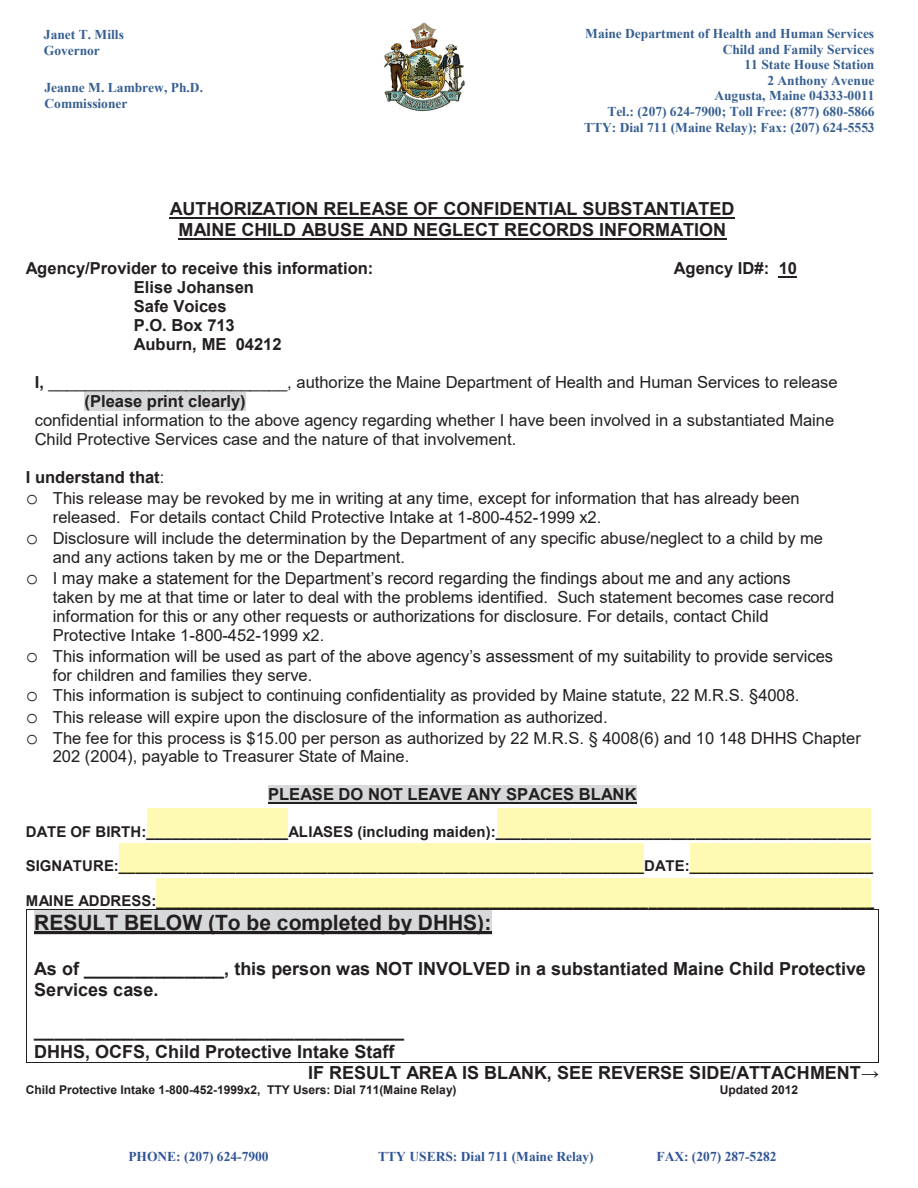
<style>
.page{position:relative;width:918px;height:1188px;background:#fff}
.page>*{position:absolute;margin:0;border:0;box-sizing:border-box;transform-origin:0 0}
.t1{font:700 21px "Arial";letter-spacing:-.005em;color:#231f20}
.t2{font:700 18px/20.7px "Arial";color:#231f20;text-align:center}
.t3{font:16.5px/21px "Arial";color:#231f20}
.t4{font:700 16.5px/19px "Arial";color:#231f20}
.t5{font:700 15px "Arial";color:#231f20}
.t6{font:700 13.5px/15.6px "Times New Roman";color:#365f91}
.t7{font:700 13.5px "Times New Roman";color:#2f5496}
.t8{font:700 12px "Arial";letter-spacing:-.005em;color:#231f20}
.s1{font-weight:700}
.s2{font-family:"Courier New";font-size:21px}
</style>
<div class="page">
<img style="left:384px;top:21px;width:81px;height:90px">
<hr style="left:170px;top:217px;width:565px;height:2px;background:#231f20">
<hr style="left:178px;top:238px;width:548px;height:2px;background:#231f20">
<svg style="left:779px;top:276px;width:18px;height:1px"></svg>
<div style="left:84px;top:392px;width:162px;height:19px;background:#d7d8da"></div>
<div style="left:268px;top:785px;width:369px;height:19px;background:#d7d8da"></div>
<hr style="left:268px;top:802px;width:369px;height:2px;background:#231f20">
<div style="left:34px;top:910px;width:458px;height:24px;background:#d7d8da"></div>
<hr style="left:34px;top:932px;width:458px;height:2px;background:#231f20">
<hr style="left:26px;top:909px;width:852px;height:1px;background:#231f20">
<hr style="left:26px;top:910px;width:1px;height:152px;background:#231f20">
<hr style="left:26px;top:1062px;width:852px;height:1px;background:#231f20">
<hr style="left:878px;top:910px;width:1px;height:152px;background:#231f20">
<div style="left:147px;top:809px;width:140px;height:29px;background:#fffab3"></div>
<div style="left:119px;top:844px;width:525px;height:29px;background:#fffab3"></div>
<div style="left:157px;top:879px;width:714px;height:29px;background:#fffab3"></div>
<div style="left:690px;top:844px;width:181px;height:29px;background:#fffab3"></div>
<div style="left:497px;top:809px;width:374px;height:29px;background:#fffab3"></div>
<p class="t6" style="left:44px;top:26px;width:82px">Janet T. Mills<br>Governor</p>
<p class="t6" style="left:44px;top:79px;width:160px">Jeanne M. Lambrew, Ph.D.<br>Commissioner</p>
<p class="t6" style="left:584px;top:25px;width:292px;text-align:right">Maine Department of Health and Human Services Child and Family Services<br>11 State House Station<br>2 Anthony Avenue<br>Augusta, Maine 04333-0011<br>Tel.: (207) 624-7900; Toll Free: (877) 680-5866<br>TTY: Dial 711 (Maine Relay); Fax: (207) 624-5553</p>
<p class="t2" style="left:170px;top:199px;width:566px">AUTHORIZATION RELEASE OF CONFIDENTIAL SUBSTANTIATED<br>MAINE CHILD ABUSE AND NEGLECT RECORDS INFORMATION</p>
<p class="t4" style="left:26px;top:259px;width:349px">Agency/Provider to receive this information:</p>
<p class="t4" style="left:674px;top:259px;width:125px">Agency ID#: 10</p>
<p class="t4" style="left:134px;top:278px;width:149px">Elise Johansen<br>Safe Voices<br>P.O. Box 713<br>Auburn, ME 04212</p>
<p class="t3" style="left:35px;top:371px;width:805px"><span class="s1">I,</span> __________________________, authorize the Maine Department of Health and Human Services to release</p>
<p class="t4" style="left:84px;top:392px;width:163px">(Please print clearly)</p>
<p class="t3" style="left:35px;top:409px;width:801px">confidential information to the above agency regarding whether I have been involved in a substantiated Maine</p>
<p class="t3" style="left:35px;top:429px;width:483px">Child Protective Services case and the nature of that involvement.</p>
<p class="t3" style="left:26px;top:466px;width:776px"><span class="s1">I understand that</span>:<br><span class="s2">o</span> This release may be revoked by me in writing at any time, except for information that has already been</p>
<p class="t3" style="left:26px;top:506px;width:799px;text-indent:27px">released. For details contact Child Protective Intake at 1-800-452-1999 x2.<br><span class="s2">o</span> Disclosure will include the determination by the Department of any specific abuse/neglect to a child by me</p>
<p class="t3" style="left:26px;top:546px;width:766px;text-indent:27px">and any actions taken by me or the Department.<br><span class="s2">o</span> I may make a statement for the Department’s record regarding the findings about me and any actions</p>
<p class="t3" style="left:53px;top:587px;width:783px;line-height:19px">taken by me at that time or later to deal with the problems identified. Such statement becomes case record information for this or any other requests or authorizations for disclosure. For details, contact Child<br>Protective Intake 1-800-452-1999 x2.</p>
<p class="t3" style="left:53px;top:646px;width:782px;line-height:18.9px;text-indent:-27px"><span class="s2">o</span> This information will be used as part of the above agency’s assessment of my suitability to provide services for children and families they serve.</p>
<p class="t3" style="left:26px;top:685px;width:837px"><span class="s2">o</span> This information is subject to continuing confidentiality as provided by Maine statute, 22 M.R.S. §4008.<br><span class="s2">o</span> This release will expire upon the disclosure of the information as authorized.<br><span class="s2">o</span> The fee for this process is $15.00 per person as authorized by 22 M.R.S. § 4008(6) and 10 148 DHHS Chapter</p>
<p class="t3" style="left:53px;top:746px;width:358px">202 (2004), payable to Treasurer State of Maine.</p>
<p class="t4" style="left:268px;top:785px;width:370px">PLEASE DO NOT LEAVE ANY SPACES BLANK</p>
<p class="t5" style="left:26px;top:821px;width:846px">DATE OF BIRTH:_________________ALIASES (including maiden):_____________________________________________</p>
<p class="t5" style="left:26px;top:855px;width:849px">SIGNATURE:_______________________________________________________________DATE:______________________</p>
<p class="t5" style="left:26px;top:890px;width:850px">MAINE ADDRESS:______________________________________________________________________________________</p>
<p class="t1" style="left:34px;top:907px;width:459px">RESULT BELOW (To be completed by DHHS):</p>
<p class="t2" style="left:34px;top:958px;width:833px;text-align:left">As of ______________, this person was NOT INVOLVED in a substantiated Maine Child Protective<br>Services case.</p>
<p class="t2" style="left:34px;top:1021px;width:371px">_____________________________________</p>
<p class="t2" style="left:34px;top:1041px;width:362px">DHHS, OCFS, Child Protective Intake Staff</p>
<p class="t2" style="left:308px;top:1063px;width:573px">IF RESULT AREA IS BLANK, SEE REVERSE SIDE/ATTACHMENT→</p>
<p class="t8" style="left:26px;top:1081px;width:432px">Child Protective Intake 1-800-452-1999x2, TTY Users: Dial 711(Maine Relay)</p>
<p class="t8" style="left:720px;top:1081px;width:80px">Updated 2012</p>
<p class="t7" style="left:128px;top:1147px;width:142px">PHONE: (207) 624-7900</p>
<p class="t7" style="left:378px;top:1147px;width:217px">TTY USERS: Dial 711 (Maine Relay)</p>
<p class="t7" style="left:656px;top:1147px;width:122px">FAX: (207) 287-5282</p>
</div>
